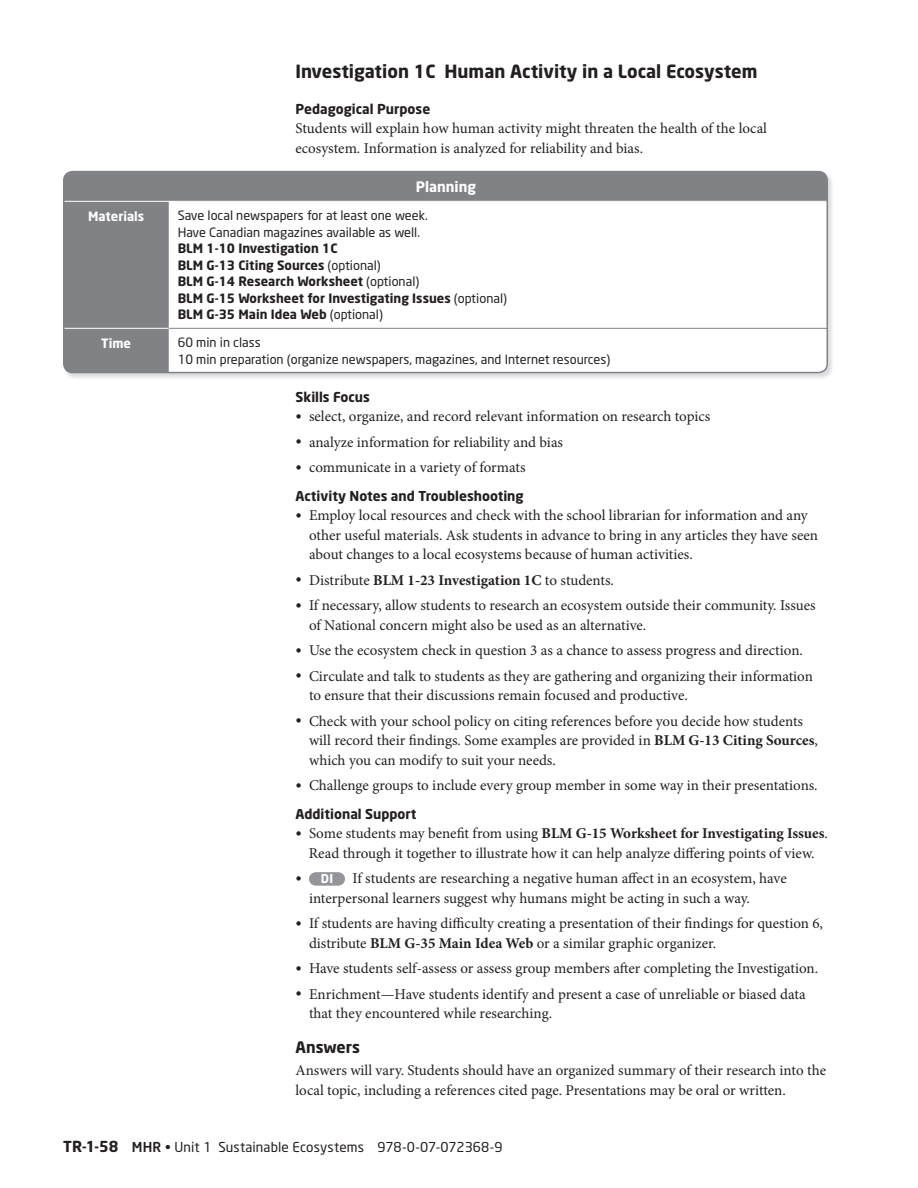
<style>
.page{position:relative;width:918px;height:1188px;background:#fff}
.page>*{position:absolute;margin:0;border:0;box-sizing:border-box;transform-origin:0 0}
.t1{font:700 18px "Neo Sans";color:#231f20}
.t2{font:700 15.75px "Neo Sans";color:#231f20}
.t3{font:15px/19.5px "Minion Pro";color:#231f20}
.t4{font:700 15px "Minion Pro";color:#231f20}
.t5{font:700 14.25px "Neo Sans";color:#fff}
.t6{font:700 13.5px "Neo Sans";color:#231f20}
.t7{font:13.5px "Neo Sans";letter-spacing:.005em;color:#231f20}
.t8{font:700 12.75px/16.5px "Neo Sans";color:#231f20}
.t9{font:12.75px/16.5px "Neo Sans";color:#231f20}
.t10{font:700 12.75px "Neo Sans";color:#fff}
.t11{font:700 12.15px "Neo Sans";color:#fff}
.s1{font-weight:400}
.s2{font-size:16.5px}
.s3{font-weight:400;font-size:16.5px}
.s4{font-weight:700}
.s5{font-family:"Minion Pro";font-weight:400;font-size:16.5px;color:#231f20}
.s6{font-weight:700;font-size:15px}
.s7{font-weight:500}
</style>
<div class="page">
<img style="left:63px;top:171px;width:769px;height:207px">
<svg style="left:64px;top:172px;width:763px;height:201px"></svg>
<hr style="left:64px;top:328px;width:105px;height:1px;background:#fff">
<hr style="left:64px;top:201px;width:105px;height:1px;background:#fff">
<hr style="left:169px;top:201px;width:658px;height:1px;background:#fff">
<hr style="left:169px;top:328px;width:658px;height:1px;background:#808285">
<div style="left:63px;top:171px;width:765px;height:202px;border:2px solid #808285;border-radius:9px"></div>
<div style="left:309px;top:872px;width:36px;height:14px;background:#939598;border-radius:7px"></div>
<p class="t1" style="left:296px;top:64px;width:464px">Investigation 1C Human Activity in a Local Ecosystem</p>
<p class="t6" style="left:296px;top:103px;width:136px">Pedagogical Purpose</p>
<p class="t3" style="left:296px;top:120px;width:473px">Students will explain how human activity might threaten the health of the local ecosystem. Information is analyzed for reliability and bias.</p>
<p class="t5" style="left:416px;top:181px;width:62px">Planning</p>
<p class="t10" style="left:88px;top:211px;width:58px">Materials</p>
<p class="t9" style="left:178px;top:209px;width:252px">Save local newspapers for at least one week.<br>Have Canadian magazines available as well.</p>
<p class="t8" style="left:178px;top:241px;width:331px">BLM 1-10 Investigation 1C<br>BLM G-13 Citing Sources <span class="s1">(optional)<br></span>BLM G-14 Research Worksheet <span class="s1">(optional)<br></span>BLM G-15 Worksheet for Investigating Issues <span class="s1">(optional)<br></span>BLM G-35 Main Idea Web <span class="s1">(optional)</span></p>
<p class="t10" style="left:101px;top:338px;width:31px">Time</p>
<p class="t9" style="left:178px;top:336px;width:434px">60 min in class<br>10 min preparation (organize newspapers, magazines, and Internet resources)</p>
<p class="t6" style="left:296px;top:391px;width:76px">Skills Focus</p>
<p class="t3" style="left:296px;top:408px;width:416px"><span class="s2">•</span> select, organize, and record relevant information on research topics</p>
<p class="t3" style="left:296px;top:433px;width:269px"><span class="s2">•</span> analyze information for reliability and bias</p>
<p class="t3" style="left:296px;top:459px;width:232px"><span class="s2">•</span> communicate in a variety of formats</p>
<p class="t6" style="left:296px;top:490px;width:230px">Activity Notes and Troubleshooting</p>
<p class="t3" style="left:309px;top:507px;width:511px;text-indent:-14px"><span class="s2">•</span> Employ local resources and check with the school librarian for information and any other useful materials. Ask students in advance to bring in any articles they have seen about changes to a local ecosystems because of human activities.</p>
<p class="t4" style="left:296px;top:574px;width:320px"><span class="s3">•</span> <span class="s1">Distribute</span> BLM 1-23 Investigation 1C <span class="s1">to students.</span></p>
<p class="t3" style="left:309px;top:597px;width:508px;text-indent:-14px"><span class="s2">•</span> If necessary, allow students to research an ecosystem outside their community. Issues of National concern might also be used as an alternative.</p>
<p class="t3" style="left:296px;top:642px;width:509px"><span class="s2">•</span> Use the ecosystem check in question 3 as a chance to assess progress and direction.</p>
<p class="t3" style="left:309px;top:667px;width:505px;text-indent:-14px"><span class="s2">•</span> Circulate and talk to students as they are gathering and organizing their information to ensure that their discussions remain focused and productive.</p>
<p class="t3" style="left:309px;top:712px;width:510px;text-indent:-14px"><span class="s2">•</span> Check with your school policy on citing references before you decide how students will record their findings. Some examples are provided in <span class="s4">BLM G-13 Citing Sources</span>, which you can modify to suit your needs.</p>
<p class="t3" style="left:296px;top:777px;width:524px"><span class="s2">•</span> Challenge groups to include every group member in some way in their presentations.</p>
<p class="t6" style="left:296px;top:808px;width:123px">Additional Support</p>
<p class="t3" style="left:296px;top:825px;width:534px;text-align:center"><span class="s2">•</span> Some students may benefit from using <span class="s4">BLM G-15 Worksheet for Investigating Issues</span>.<br>Read through it together to illustrate how it can help analyze differing points of view.</p>
<p class="t11" style="left:296px;top:874px;width:39px"><span class="s5">•</span> DI</p>
<p class="t3" style="left:309px;top:870px;width:479px;text-indent:44px">If students are researching a negative human affect in an ecosystem, have interpersonal learners suggest why humans might be acting in such a way.</p>
<p class="t3" style="left:309px;top:915px;width:516px;text-indent:-14px"><span class="s2">•</span> If students are having difficulty creating a presentation of their findings for question 6, distribute <span class="s4">BLM G-35 Main Idea Web</span> or a similar graphic organizer.</p>
<p class="t3" style="left:296px;top:960px;width:524px"><span class="s2">•</span> Have students self-assess or assess group members after completing the Investigation.</p>
<p class="t3" style="left:309px;top:985px;width:498px;text-indent:-14px"><span class="s2">•</span> Enrichment—Have students identify and present a case of unreliable or biased data that they encountered while researching.</p>
<p class="t2" style="left:296px;top:1041px;width:66px">Answers</p>
<p class="t3" style="left:296px;top:1062px;width:532px">Answers will vary. Students should have an organized summary of their research into the local topic, including a references cited page. Presentations may be oral or written.</p>
<p class="t7" style="left:63px;top:1142px;width:441px"><span class="s6">TR-1-58</span> <span class="s7">MHR</span> • Unit 1 Sustainable Ecosystems 978-0-07-072368-9</p>
</div>
